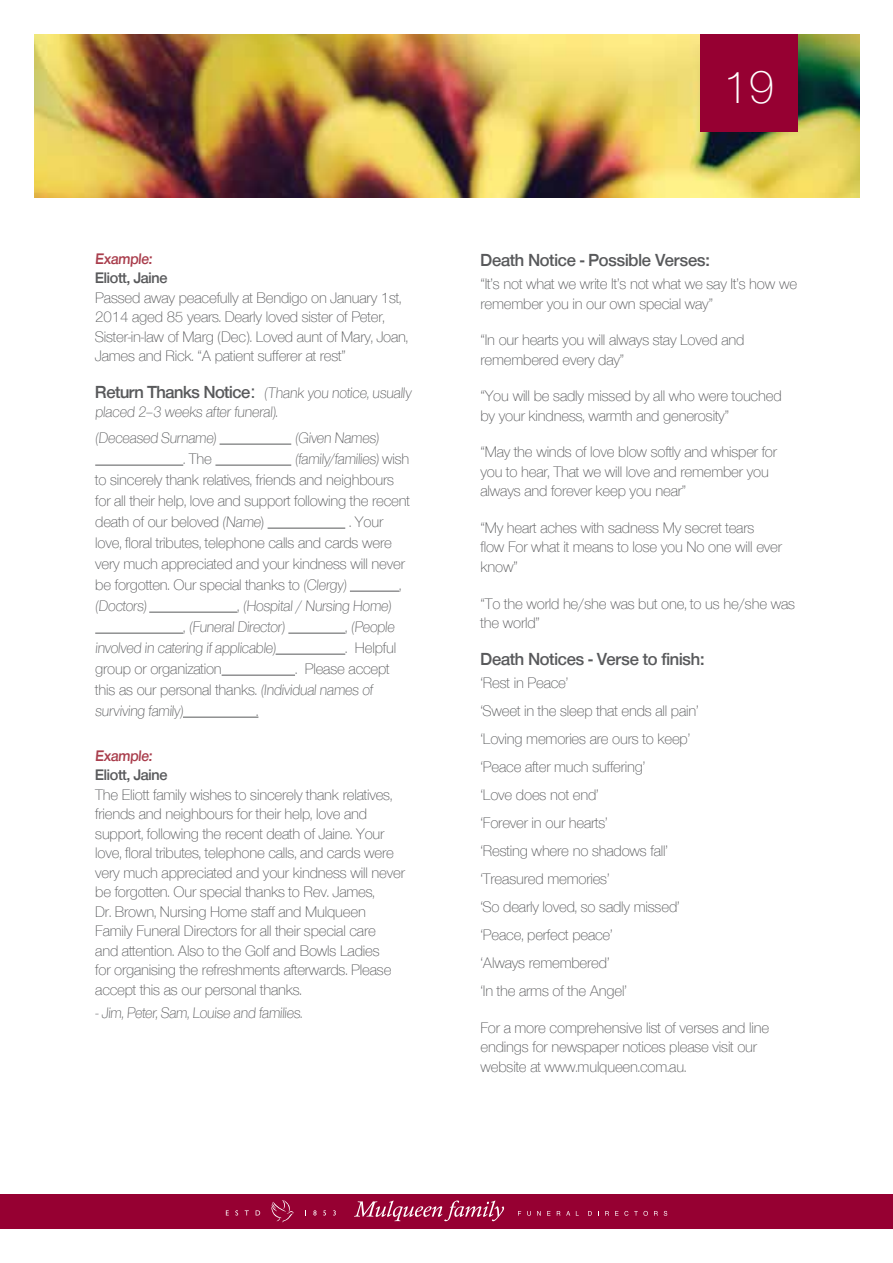
<style>
.page{position:relative;width:893px;height:1263px;background:#fff}
.page>*{position:absolute;margin:0;border:0;box-sizing:border-box;transform-origin:0 0}
.t1{font:48px "Nimbus San Nov D Ligh";color:#fff}
.t2{font:600 18px "Nimbus San Nov D";letter-spacing:-.01em;color:#58595b}
.t3{font:15.75px/19.5px "Nimbus San Nov D Ligh";letter-spacing:-.01em;color:#58595b}
.t4{font:15.75px/21px "Nimbus San Nov D Ligh";letter-spacing:-.01em;color:#58595b;scale:.95 1}
.t5{font:600 15.75px "Nimbus San Nov D";letter-spacing:-.01em;color:#58595b}
.t6{font:600 15.75px "Nimbus San Nov D";color:#a93d4c;scale:.95 1}
.s1{font-family:"Nimbus San Nov D";font-weight:600;font-size:18px}
.s2{font-family:"Nimbus San LCY";font-size:18px}
</style>
<div class="page">
<div style="left:0;top:1195px;width:893px;height:34px;background:#960032"></div>
<svg style="left:354px;top:1200px;width:150px;height:21px"></svg>
<svg style="left:527px;top:1211px;width:4px;height:5px"></svg>
<svg style="left:537px;top:1211px;width:4px;height:5px"></svg>
<svg style="left:557px;top:1211px;width:3px;height:5px"></svg>
<svg style="left:566px;top:1211px;width:4px;height:5px"></svg>
<svg style="left:588px;top:1211px;width:4px;height:5px"></svg>
<svg style="left:605px;top:1211px;width:4px;height:5px"></svg>
<svg style="left:624px;top:1211px;width:4px;height:5px"></svg>
<svg style="left:634px;top:1211px;width:14px;height:5px"></svg>
<svg style="left:654px;top:1211px;width:4px;height:5px"></svg>
<svg style="left:664px;top:1211px;width:3px;height:5px"></svg>
<svg style="left:271px;top:1200px;width:23px;height:22px"></svg>
<svg style="left:226px;top:1210px;width:3px;height:5px"></svg>
<svg style="left:235px;top:1210px;width:3px;height:5px"></svg>
<svg style="left:245px;top:1210px;width:4px;height:5px"></svg>
<svg style="left:256px;top:1210px;width:4px;height:5px"></svg>
<svg style="left:313px;top:1210px;width:4px;height:5px"></svg>
<svg style="left:323px;top:1210px;width:3px;height:5px"></svg>
<svg style="left:333px;top:1210px;width:3px;height:5px"></svg>
<hr style="left:220px;top:444px;width:71px;height:1px;background:#58595b">
<hr style="left:95px;top:465px;width:88px;height:1px;background:#58595b">
<hr style="left:215px;top:465px;width:76px;height:1px;background:#58595b">
<hr style="left:268px;top:528px;width:77px;height:1px;background:#58595b">
<hr style="left:350px;top:591px;width:49px;height:1px;background:#58595b">
<hr style="left:149px;top:612px;width:88px;height:1px;background:#58595b">
<hr style="left:95px;top:633px;width:88px;height:1px;background:#58595b">
<hr style="left:288px;top:633px;width:57px;height:1px;background:#58595b">
<hr style="left:276px;top:654px;width:69px;height:1px;background:#58595b">
<hr style="left:222px;top:675px;width:73px;height:1px;background:#58595b">
<hr style="left:183px;top:717px;width:75px;height:1px;background:#58595b">
<img style="left:34px;top:34px;width:825px;height:163px">
<div style="left:700px;top:34px;width:98px;height:98px;background:#960032"></div>
<p class="t6" style="left:95px;top:249px;width:63px">Example:</p>
<p class="t5" style="left:95px;top:269px;width:74px">Eliott, Jaine</p>
<p class="t3" style="left:95px;top:288px;width:314px">Passed away peacefully at Bendigo on January 1st, 2014 aged 85 years. Dearly loved sister of Peter, Sister-in-law of Marg (Dec). Loved aunt of Mary, Joan, James and Rick. “A patient sufferer at rest”</p>
<p class="t4" style="left:95px;top:383px;width:334px;line-height:19.5px"><span class="s1">Return Thanks Notice</span><span class="s2">:</span> (Thank you notice, usually placed 2–3 weeks after funeral).</p>
<p class="t4" style="left:95px;top:427px;width:131px">(Deceased Surname)</p>
<p class="t4" style="left:295px;top:427px;width:91px">(Given Names)</p>
<p class="t4" style="left:183px;top:448px;width:32px">. The</p>
<p class="t4" style="left:95px;top:448px;width:333px;text-indent:200px">(family/families) wish to sincerely thank relatives, friends and neighbours for all their help, love and support following the recent death of our beloved (Name)</p>
<p class="t3" style="left:95px;top:511px;width:311px;line-height:21px;text-indent:254px">. Your love, floral tributes, telephone calls and cards were very much appreciated and your kindness will never be forgotten. Our special thanks to (Clergy)</p>
<p class="t3" style="left:399px;top:575px;width:4px">,</p>
<p class="t4" style="left:95px;top:595px;width:57px">(Doctors)</p>
<p class="t3" style="left:183px;top:595px;width:211px;line-height:21px;text-indent:54px">, (Hospital / Nursing Home) , (Funeral Director)</p>
<p class="t3" style="left:345px;top:617px;width:52px">, (People</p>
<p class="t4" style="left:95px;top:637px;width:193px">involved in catering if applicable)</p>
<p class="t3" style="left:345px;top:638px;width:52px">. Helpful</p>
<p class="t3" style="left:95px;top:659px;width:128px">group or organization</p>
<p class="t3" style="left:95px;top:658px;width:296px;line-height:21px;text-indent:200px">. Please accept this as our personal thanks. (Individual names of surviving family)</p>
<p class="t3" style="left:256px;top:701px;width:4px">.</p>
<p class="t6" style="left:95px;top:746px;width:63px">Example:</p>
<p class="t5" style="left:95px;top:766px;width:74px">Eliott, Jaine</p>
<p class="t3" style="left:95px;top:785px;width:311px">The Eliott family wishes to sincerely thank relatives, friends and neighbours for their help, love and support, following the recent death of Jaine. Your love, floral tributes, telephone calls, and cards were very much appreciated and your kindness will never be forgotten. Our special thanks to Rev. James,<br>Dr. Brown, Nursing Home staff and Mulqueen Family Funeral Directors for all their special care<br>and attention. Also to the Golf and Bowls Ladies<br>for organising the refreshments afterwards. Please accept this as our personal thanks.</p>
<p class="t4" style="left:95px;top:1003px;width:221px">- Jim, Peter, Sam, Louise and families.</p>
<h1 class="t1" style="left:723px;top:60px;width:53px">19</h1>
<p class="t2" style="left:480px;top:249px;width:231px">Death Notice - Possible Verses:</p>
<p class="t3" style="left:480px;top:275px;width:318px">“It’s not what we write It’s not what we say It’s how we remember you in our own special way”</p>
<p class="t3" style="left:480px;top:331px;width:265px">“In our hearts you will always stay Loved and remembered every day”</p>
<p class="t3" style="left:480px;top:387px;width:303px">“You will be sadly missed by all who were touched by your kindness, warmth and generosity”</p>
<p class="t3" style="left:480px;top:443px;width:298px">“May the winds of love blow softly and whisper for you to hear, That we will love and remember you always and forever keep you near”</p>
<p class="t3" style="left:480px;top:518px;width:303px">“My heart aches with sadness My secret tears flow For what it means to lose you No one will ever know”</p>
<p class="t3" style="left:480px;top:594px;width:316px">“To the world he/she was but one, to us he/she was the world”</p>
<p class="t2" style="left:480px;top:648px;width:225px">Death Notices - Verse to finish:</p>
<p class="t3" style="left:480px;top:669px;width:220px;line-height:28px">‘Rest in Peace’<br>‘Sweet in the sleep that ends all pain’ ‘Loving memories are ours to keep’ ‘Peace after much suffering’<br>‘Love does not end’<br>‘Forever in our hearts’<br>‘Resting where no shadows fall’ ‘Treasured memories’<br>‘So dearly loved, so sadly missed’ ‘Peace, perfect peace’<br>‘Always remembered’<br>‘In the arms of the Angel’</p>
<p class="t3" style="left:480px;top:1018px;width:290px">For a more comprehensive list of verses and line endings for newspaper notices please visit our website at www.mulqueen.com.au.</p>
</div>
